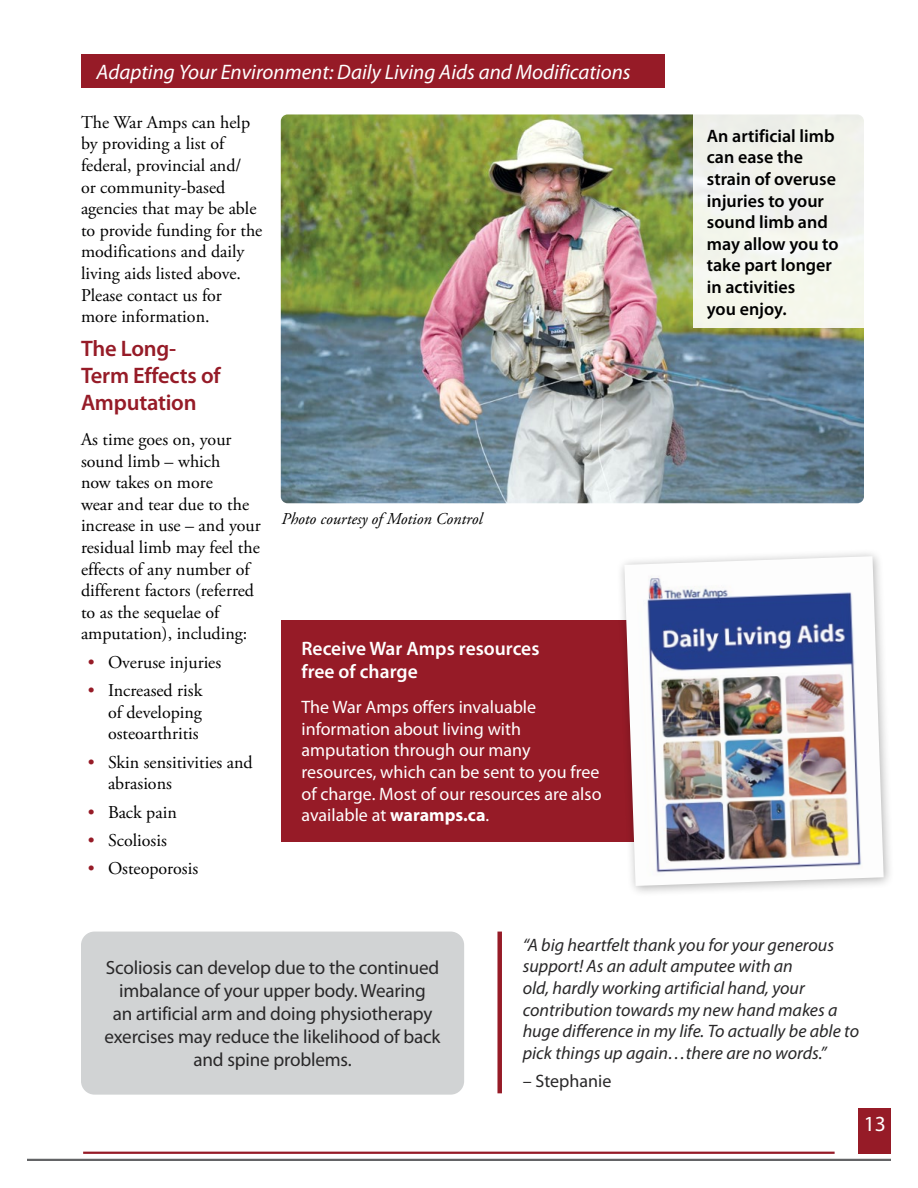
<style>
.page{position:relative;width:918px;height:1188px;background:#fff}
.page>*{position:absolute;margin:0;border:0;box-sizing:border-box;transform-origin:0 0}
.t1{font:600 22.5px/27px "Myriad Pro";letter-spacing:-.01em;color:#961b27}
.t2{font:21.6px "Myriad Pro";color:#fff}
.t3{font:italic 21px "Myriad Pro";color:#fff}
.t4{font:600 19.5px/23.4px "Myriad Pro";color:#fff}
.t5{font:19.2px/23px "Myriad Pro";letter-spacing:-.01em;color:#292829;text-align:center}
.t6{font:18px/21.6px "Adobe Garamond Pro";color:#000}
.t7{font:italic 18px/21.6px "Myriad Pro";color:#292829}
.t8{font:18px/21.6px "Myriad Pro";color:#fff}
.t9{font:600 18px/21.6px "Myriad Pro";color:#000}
.t10{font:18px "Myriad Pro";color:#292829}
.t11{font:italic 16.5px "Adobe Garamond Pro";color:#000}
.s1{color:#961b27}
.s2{font-weight:700}
</style>
<div class="page">
<hr style="left:27px;top:1159px;width:864px;height:2px;background:#636466">
<hr style="left:83px;top:1152px;width:752px;height:2px;background:#961b27">
<div style="left:81px;top:54px;width:583px;height:33px;background:#961b27"></div>
<img style="left:281px;top:114px;width:583px;height:389px">
<div style="left:693px;top:114px;width:171px;height:214px;background:#f2f4eb"></div>
<div style="left:281px;top:620px;width:583px;height:221px;background:#961b27"></div>
<div style="left:617px;top:549px;width:278px;height:348px;background:#000;opacity:.3"></div>
<img style="left:624px;top:556px;width:260px;height:330px">
<div style="left:859px;top:1108px;width:32px;height:46px;background:#961b27"></div>
<div style="left:81px;top:932px;width:383px;height:163px;background:#d1d3d4;border-radius:14px"></div>
<div style="left:497px;top:932px;width:5px;height:161px;background:#961b27"></div>
<p class="t3" style="left:97px;top:59px;width:536px">Adapting Your Environment: Daily Living Aids and Modifications</p>
<p class="t6" style="left:81px;top:112px;width:183px">The War Amps can help by providing a list of federal, provincial and/<br>or community-based agencies that may be able to provide funding for the modifications and daily living aids listed above.<br>Please contact us for<br>more information.</p>
<p class="t1" style="left:81px;top:334px;width:141px">The Long-<br>Term Effects of<br>Amputation</p>
<p class="t6" style="left:81px;top:429px;width:181px">As time goes on, your sound limb – which<br>now takes on more<br>wear and tear due to the increase in use – and your residual limb may feel the effects of any number of different factors (referred to as the sequelae of amputation), including:</p>
<p class="t6" style="left:88px;top:652px;width:135px"><span class="s1">•</span> Overuse injuries</p>
<p class="t6" style="left:108px;top:680px;width:96px;text-align:justify;text-indent:-20px"><span class="s1">•</span> Increased risk of developing osteoarthritis</p>
<p class="t6" style="left:108px;top:752px;width:146px;text-indent:-20px"><span class="s1">•</span> Skin sensitivities and abrasions</p>
<p class="t6" style="left:88px;top:802px;width:91px"><span class="s1">•</span> Back pain</p>
<p class="t6" style="left:88px;top:830px;width:81px"><span class="s1">•</span> Scoliosis</p>
<p class="t6" style="left:88px;top:858px;width:112px"><span class="s1">•</span> Osteoporosis</p>
<p class="t11" style="left:281px;top:509px;width:203px">Photo courtesy of Motion Control</p>
<p class="t4" style="left:302px;top:636px;width:239px">Receive War Amps resources free of charge</p>
<p class="t8" style="left:302px;top:696px;width:302px">The War Amps offers invaluable information about living with amputation through our many resources, which can be sent to you free of charge. Most of our resources are also available at <span class="s2">waramps.ca</span>.</p>
<p class="t9" style="left:707px;top:125px;width:133px">An artificial limb can ease the strain of overuse injuries to your sound limb and may allow you to take part longer in activities<br>you enjoy.</p>
<p class="t5" style="left:105px;top:956px;width:338px">Scoliosis can develop due to the continued imbalance of your upper body. Wearing<br>an artificial arm and doing physiotherapy exercises may reduce the likelihood of back and spine problems.</p>
<p class="t7" style="left:523px;top:934px;width:338px">“A big heartfelt thank you for your generous support! As an adult amputee with an<br>old, hardly working artificial hand, your contribution towards my new hand makes a huge difference in my life. To actually be able to pick things up again…there are no words.”</p>
<p class="t10" style="left:523px;top:1070px;width:90px">– Stephanie</p>
<p class="t2" style="left:864px;top:1110px;width:24px">13</p>
</div>
